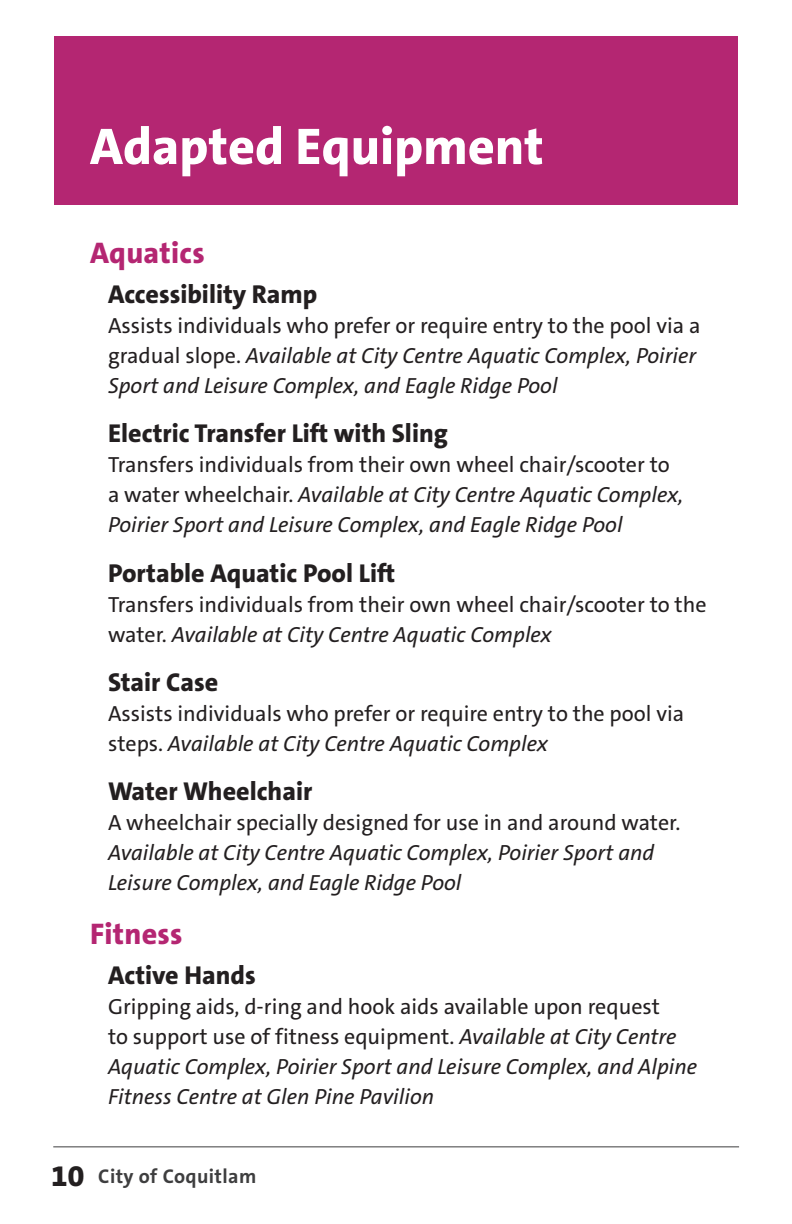
<style>
.page{position:relative;width:792px;height:1224px;background:#fff}
.page>*{position:absolute;margin:0;border:0;box-sizing:border-box;transform-origin:0 0}
.Heading__pink{font:800 52px "The Sans C5";color:#fff}
.Subhead_with_less_be{font:800 30px "The Sans C5";letter-spacing:.01em;color:#b42672}
.t1{font:800 30px "The Sans C5";color:#231f20}
.t2{font:800 26px "The Sans C5";color:#231f20}
.Text_Indented{font:italic 22px/30px "The Sans C5";color:#231f20}
.Text_Indented-2{font:22px/30px "The Sans C5";color:#231f20}
.t3{font:700 20px "The Sans C5";letter-spacing:.02em;color:#3e3e3f}
.s1{font-style:normal}
.s2{font-style:italic}
</style>
<div class="page">
<hr style="left:53px;top:1146px;width:686px;height:1px;background:#3e3e3f">
<div style="left:54px;top:36px;width:684px;height:169px;background:#b42672"></div>
<p class="Heading__pink" style="left:90px;top:113px;width:455px">Adapted Equipment</p>
<p class="Subhead_with_less_be" style="left:90px;top:234px;width:116px">Aquatics</p>
<h3 class="t2" style="left:108px;top:278px;width:211px">Accessibility Ramp</h3>
<p class="Text_Indented" style="left:108px;top:311px;width:594px"><span class="s1">Assists individuals who prefer or require entry to the pool via a gradual slope.</span> Available at City Centre Aquatic Complex, Poirier<br>Sport and Leisure Complex, and Eagle Ridge Pool</p>
<h3 class="t2" style="left:108px;top:417px;width:341px">Electric Transfer Lift with Sling</h3>
<p class="Text_Indented" style="left:108px;top:450px;width:577px"><span class="s1">Transfers individuals from their own wheel chair/scooter to a water wheelchair.</span> Available at City Centre Aquatic Complex,<br>Poirier Sport and Leisure Complex, and Eagle Ridge Pool</p>
<h3 class="t2" style="left:108px;top:556px;width:289px">Portable Aquatic Pool Lift</h3>
<p class="Text_Indented-2" style="left:108px;top:589px;width:600px">Transfers individuals from their own wheel chair/scooter to the water. <span class="s2">Available at City Centre Aquatic Complex</span></p>
<h3 class="t2" style="left:108px;top:665px;width:112px">Stair Case</h3>
<p class="Text_Indented-2" style="left:108px;top:699px;width:578px">Assists individuals who prefer or require entry to the pool via steps. <span class="s2">Available at City Centre Aquatic Complex</span></p>
<h3 class="t2" style="left:108px;top:775px;width:206px">Water Wheelchair</h3>
<p class="Text_Indented" style="left:108px;top:808px;width:574px"><span class="s1">A wheelchair specially designed for use in and around water.<br></span>Available at City Centre Aquatic Complex, Poirier Sport and<br>Leisure Complex, and Eagle Ridge Pool</p>
<p class="Subhead_with_less_be" style="left:90px;top:915px;width:94px">Fitness</p>
<h3 class="t2" style="left:108px;top:959px;width:149px">Active Hands</h3>
<p class="Text_Indented" style="left:108px;top:992px;width:591px"><span class="s1">Gripping aids, d-ring and hook aids available upon request<br>to support use of fitness equipment.</span> Available at City Centre Aquatic Complex, Poirier Sport and Leisure Complex, and Alpine Fitness Centre at Glen Pine Pavilion</p>
<h2 class="t1" style="left:51px;top:1157px;width:35px">10</h2>
<p class="t3" style="left:98px;top:1164px;width:160px">City of Coquitlam</p>
</div>
